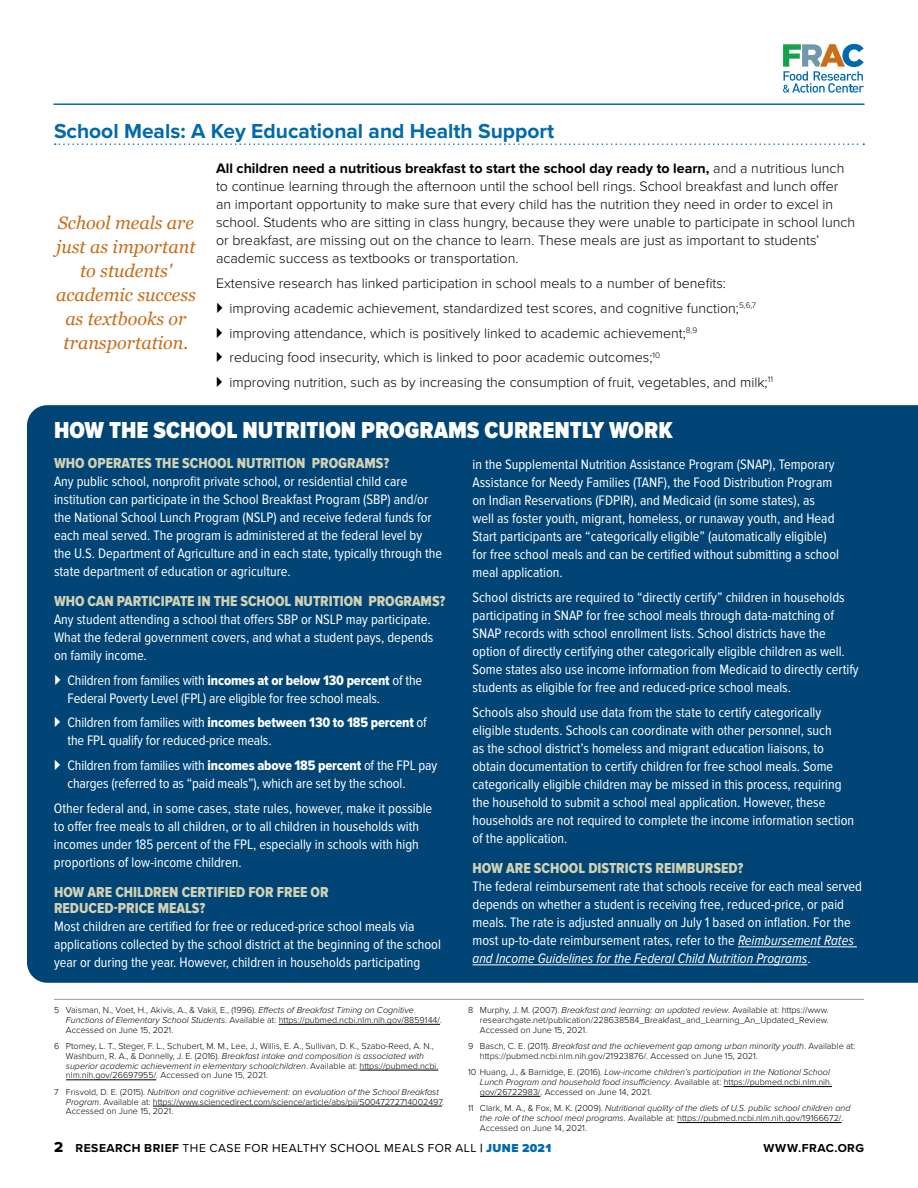
<style>
.page{position:relative;width:918px;height:1188px;background:#fff}
.page>*{position:absolute;margin:0;border:0;box-sizing:border-box;transform-origin:0 0}
.t1{font:900 24px "Proxima Nova Cond";color:#fff}
.t2{font:700 21px "Proxima Nova";color:#006aad}
.t3{font:italic 18px/24px "Georgia";color:#ca6c18;text-align:center}
.t4{font:15px/16.5px "Proxima Nova Cond Extrabld";color:#d4d1b3}
.t5{font:14.25px/18px "Proxima Nova Cond";color:#fff}
.t6{font:300 14.25px/18px "Proxima Nova";color:#000}
.t7{font:14.25px "Proxima Nova Cond Extrabld";letter-spacing:-.01em;color:#fff}
.t8{font:12px "Proxima Nova";letter-spacing:.04em;color:#000}
.t9{font:700 12px "Proxima Nova";letter-spacing:.04em;color:#000}
.t10{font:300 9px/9.8px "Proxima Nova";color:#000}
.s1{font-weight:700}
.s2{font-family:"Proxima Nova Cond Extrabld"}
.s3{font-family:"Proxima Nova Cond"}
.s4{font-style:italic}
.s5{font-family:"Proxima Nova Extrabld";font-size:15px}
.s6{font-weight:900;color:#006aad}
</style>
<div class="page">
<hr style="left:54px;top:103px;width:810px;height:2px;background:#006aad">
<svg style="left:783px;top:44px;width:81px;height:49px"></svg>
<div style="left:27px;top:405px;width:891px;height:578px;background:#004576"></div>
<hr style="left:738px;top:947px;width:119px;height:1px;background:#fff">
<hr style="left:472px;top:965px;width:335px;height:1px;background:#fff">
<hr style="left:54px;top:999px;width:810px;height:1px;background:#939598">
<hr style="left:279px;top:1024px;width:161px;height:1px;background:#000">
<hr style="left:360px;top:1070px;width:78px;height:1px;background:#000">
<hr style="left:66px;top:1080px;width:90px;height:1px;background:#000">
<hr style="left:153px;top:1106px;width:289px;height:1px;background:#000">
<hr style="left:724px;top:1086px;width:108px;height:1px;background:#000">
<hr style="left:480px;top:1096px;width:60px;height:1px;background:#000">
<hr style="left:677px;top:1122px;width:165px;height:1px;background:#000">
<svg style="left:55px;top:143px;width:809px;height:2px"></svg>
<svg style="left:55px;top:674px;width:5px;height:11px"></svg>
<svg style="left:55px;top:717px;width:5px;height:10px"></svg>
<svg style="left:55px;top:760px;width:5px;height:10px"></svg>
<h2 class="t2" style="left:54px;top:115px;width:502px">School Meals: A Key Educational and Health Support</h2>
<p class="t6" style="left:216px;top:159px;width:641px"><span class="s1">All children need a nutritious breakfast to start the school day ready to learn,</span> and a nutritious lunch to continue learning through the afternoon until the school bell rings. School breakfast and lunch offer an important opportunity to make sure that every child has the nutrition they need in order to excel in school. Students who are sitting in class hungry, because they were unable to participate in school lunch or breakfast, are missing out on the chance to learn. These meals are just as important to students’ academic success as textbooks or transportation.</p>
<p class="t6" style="left:229px;top:270px;width:545px;line-height:24.8px;text-indent:-13px">Extensive research has linked participation in school meals to a number of benefits: improving academic achievement, standardized test scores, and cognitive function;<sup>5,6,7 </sup>improving attendance, which is positively linked to academic achievement;<sup>8,9<br></sup>reducing food insecurity, which is linked to poor academic outcomes;<sup>10<br></sup>improving nutrition, such as by increasing the consumption of fruit, vegetables, and milk;<sup>11</sup></p>
<p class="t3" style="left:56px;top:210px;width:141px">School meals are just as important to students' academic success as textbooks or transportation.</p>
<h1 class="t1" style="left:54px;top:417px;width:620px">HOW THE SCHOOL NUTRITION PROGRAMS CURRENTLY WORK</h1>
<p class="t4" style="left:54px;top:455px;width:337px">WHO OPERATES THE SCHOOL NUTRITION PROGRAMS?</p>
<p class="t5" style="left:54px;top:473px;width:390px">Any public school, nonprofit private school, or residential child care institution can participate in the School Breakfast Program (SBP) and/or the National School Lunch Program (NSLP) and receive federal funds for each meal served. The program is administered at the federal level by the U.S. Department of Agriculture and in each state, typically through the state department of education or agriculture.</p>
<p class="t4" style="left:54px;top:593px;width:393px">WHO CAN PARTICIPATE IN THE SCHOOL NUTRITION PROGRAMS?</p>
<p class="t5" style="left:54px;top:611px;width:381px">Any student attending a school that offers SBP or NSLP may participate.<br>What the federal government covers, and what a student pays, depends on family income.</p>
<p class="t5" style="left:67px;top:671px;width:356px">Children from families with <span class="s2">incomes at or below 130 percent</span> of the<br>Federal Poverty Level (FPL) are eligible for free school meals.</p>
<p class="t7" style="left:67px;top:715px;width:361px"><span class="s3">Children from families with</span> incomes between 130 to 185 percent <span class="s3">of</span></p>
<p class="t5" style="left:67px;top:729px;width:371px;line-height:24.8px">the FPL qualify for reduced-price meals.<br>Children from families with <span class="s2">incomes above 185 percent</span> of the FPL pay</p>
<p class="t5" style="left:54px;top:771px;width:380px;line-height:24.8px;text-indent:13px">charges (referred to as “paid meals”), which are set by the school.<br>Other federal and, in some cases, state rules, however, make it possible</p>
<p class="t5" style="left:54px;top:818px;width:367px;text-align:justify">to offer free meals to all children, or to all children in households with incomes under 185 percent of the FPL, especially in schools with high proportions of low-income children.</p>
<p class="t4" style="left:54px;top:884px;width:276px">HOW ARE CHILDREN CERTIFIED FOR FREE OR<br>REDUCED-PRICE MEALS?</p>
<p class="t5" style="left:54px;top:918px;width:389px">Most children are certified for free or reduced-price school meals via applications collected by the school district at the beginning of the school year or during the year. However, children in households participating</p>
<p class="t5" style="left:472px;top:456px;width:368px">in the Supplemental Nutrition Assistance Program (SNAP), Temporary Assistance for Needy Families (TANF), the Food Distribution Program on Indian Reservations (FDPIR), and Medicaid (in some states), as well as foster youth, migrant, homeless, or runaway youth, and Head Start participants are “categorically eligible” (automatically eligible) for free school meals and can be certified without submitting a school meal application.</p>
<p class="t5" style="left:472px;top:589px;width:388px">School districts are required to “directly certify” children in households participating in SNAP for free school meals through data-matching of SNAP records with school enrollment lists. School districts have the option of directly certifying other categorically eligible children as well.<br>Some states also use income information from Medicaid to directly certify students as eligible for free and reduced-price school meals.</p>
<p class="t5" style="left:472px;top:704px;width:383px">Schools also should use data from the state to certify categorically eligible students. Schools can coordinate with other personnel, such<br>as the school district’s homeless and migrant education liaisons, to obtain documentation to certify children for free school meals. Some categorically eligible children may be missed in this process, requiring the household to submit a school meal application. However, these households are not required to complete the income information section of the application.</p>
<p class="t4" style="left:472px;top:860px;width:272px">HOW ARE SCHOOL DISTRICTS REIMBURSED?</p>
<p class="t5" style="left:472px;top:878px;width:391px">The federal reimbursement rate that schools receive for each meal served depends on whether a student is receiving free, reduced-price, or paid meals. The rate is adjusted annually on July 1 based on inflation. For the most up-to-date reimbursement rates, refer to the <span class="s4">Reimbursement Rates and Income Guidelines for the Federal Child Nutrition Programs</span>.</p>
<p class="t10" style="left:66px;top:1005px;width:377px;text-indent:-12px">5 Vaisman, N., Voet, H., Akivis, A., &amp; Vakil, E., (1996). <span class="s4">Effects of Breakfast Timing on Cognitive<br>Functions of Elementary School Students</span>. Available at: https://pubmed.ncbi.nlm.nih.gov/8859144/.<br>Accessed on June 15, 2021.</p>
<p class="t10" style="left:66px;top:1041px;width:374px;text-indent:-12px">6 Ptomey, L. T., Steger, F. L., Schubert, M. M., Lee, J., Willis, E. A., Sullivan, D. K., Szabo-Reed, A. N., Washburn, R. A., &amp; Donnelly, J. E. (2016). <span class="s4">Breakfast intake and composition is associated with superior academic achievement in elementary schoolchildren</span>. Available at: https://pubmed.ncbi. nlm.nih.gov/26697955/. Accessed on June 15, 2021.</p>
<p class="t10" style="left:66px;top:1086px;width:380px;text-indent:-12px">7 Frisvold, D. E. (2015). <span class="s4">Nutrition and cognitive achievement: an evaluation of the School Breakfast<br>Program</span>. Available at: https://www.sciencedirect.com/science/article/abs/pii/S0047272714002497.<br>Accessed on June 15, 2021.</p>
<p class="t10" style="left:480px;top:1005px;width:350px;text-align:justify;text-indent:-12px">8 Murphy, J. M. (2007). <span class="s4">Breakfast and learning: an updated review</span>. Available at: https://www. researchgate.net/publication/228638584_Breakfast_and_Learning_An_Updated_Review.<br>Accessed on June 15, 2021.</p>
<p class="t10" style="left:480px;top:1041px;width:377px;text-indent:-12px">9 Basch, C. E. (2011). <span class="s4">Breakfast and the achievement gap among urban minority youth</span>. Available at: https://pubmed.ncbi.nlm.nih.gov/21923876/. Accessed on June 15, 2021.</p>
<p class="t10" style="left:480px;top:1067px;width:354px;text-indent:-12px">10 Huang, J., &amp; Barnidge, E. (2016). <span class="s4">Low-income children’s participation in the National School<br>Lunch Program and household food insufficiency</span>. Available at: https://pubmed.ncbi.nlm.nih. gov/26722983/. Accessed on June 14, 2021.</p>
<p class="t10" style="left:480px;top:1103px;width:372px;text-indent:-12px">11 Clark, M. A., &amp; Fox, M. K. (2009). <span class="s4">Nutritional quality of the diets of U.S. public school children and the role of the school meal programs</span>. Available at: https://pubmed.ncbi.nlm.nih.gov/19166672/.<br>Accessed on June 14, 2021.</p>
<p class="t8" style="left:54px;top:1139px;width:499px"><span class="s5">2</span> <span class="s1">RESEARCH BRIEF</span> THE CASE FOR HEALTHY SCHOOL MEALS FOR ALL <span class="s1">|</span> <span class="s6">JUNE 2021</span></p>
<p class="t9" style="left:763px;top:1139px;width:102px">WWW.FRAC.ORG</p>
</div>
